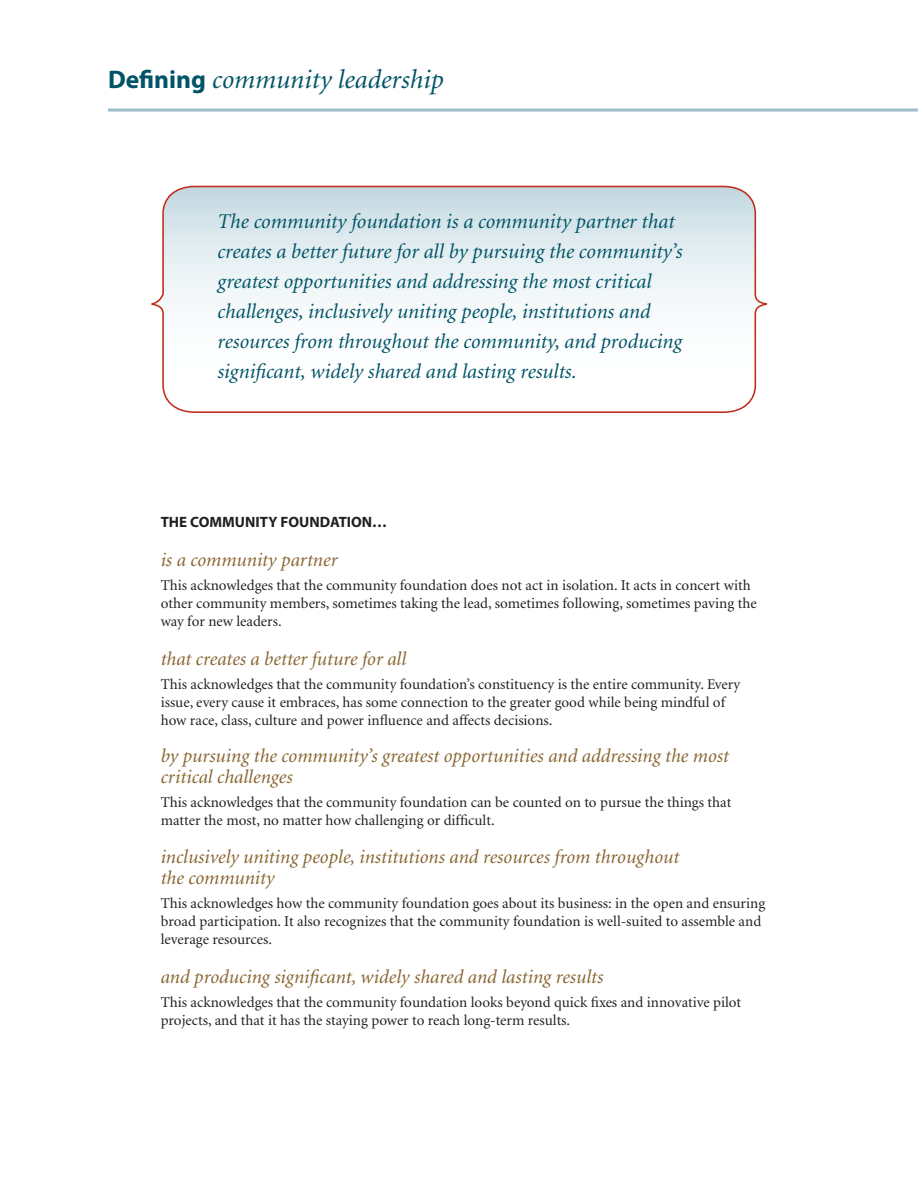
<style>
.page{position:relative;width:918px;height:1188px;background:#fff}
.page>*{position:absolute;margin:0;border:0;box-sizing:border-box;transform-origin:0 0}
.Heads_A_main{font:italic 27px "Minion";color:#005467}
.intro_text{font:italic 21px/30px "Minion";color:#005467}
.body_subs_italic{font:italic 19.5px/21px "Minion";color:#896531}
.body_txt{font:15px/18px "Minion";color:#231f20}
.Myriad_Bold_10_14_AL{font:700 15px "Myriad";color:#231f20}
.s1{font-family:"Myriad Pro";font-weight:700;font-style:normal;font-size:25.5px}
</style>
<div class="page">
<svg style="left:152px;top:186px;width:615px;height:227px"></svg>
<hr style="left:108px;top:109px;width:810px;height:3px;background:#9cbec9">
<p class="Heads_A_main" style="left:108px;top:66px;width:337px"><span class="s1">Defining</span> community leadership</p>
<p class="intro_text" style="left:218px;top:208px;width:467px">The community foundation is a community partner that creates a better future for all by pursuing the community’s greatest opportunities and addressing the most critical challenges, inclusively uniting people, institutions and resources from throughout the community, and producing significant, widely shared and lasting results.</p>
<p class="Myriad_Bold_10_14_AL" style="left:161px;top:514px;width:228px">THE COMMUNITY FOUNDATION…</p>
<p class="body_subs_italic" style="left:161px;top:550px;width:178px">is a community partner</p>
<p class="body_txt" style="left:161px;top:576px;width:597px">This acknowledges that the community foundation does not act in isolation. It acts in concert with other community members, sometimes taking the lead, sometimes following, sometimes paving the way for new leaders.</p>
<p class="body_subs_italic" style="left:161px;top:649px;width:247px">that creates a better future for all</p>
<p class="body_txt" style="left:161px;top:675px;width:581px">This acknowledges that the community foundation’s constituency is the entire community. Every issue, every cause it embraces, has some connection to the greater good while being mindful of how race, class, culture and power influence and affects decisions.</p>
<p class="body_subs_italic" style="left:161px;top:746px;width:570px">by pursuing the community’s greatest opportunities and addressing the most critical challenges</p>
<p class="body_txt" style="left:161px;top:794px;width:572px">This acknowledges that the community foundation can be counted on to pursue the things that matter the most, no matter how challenging or difficult.</p>
<p class="body_subs_italic" style="left:161px;top:847px;width:520px">inclusively uniting people, institutions and resources from throughout the community</p>
<p class="body_txt" style="left:161px;top:894px;width:606px">This acknowledges how the community foundation goes about its business: in the open and ensuring broad participation. It also recognizes that the community foundation is well-suited to assemble and leverage resources.</p>
<p class="body_subs_italic" style="left:161px;top:967px;width:444px">and producing significant, widely shared and lasting results</p>
<p class="body_txt" style="left:161px;top:993px;width:582px">This acknowledges that the community foundation looks beyond quick fixes and innovative pilot projects, and that it has the staying power to reach long-term results.</p>
</div>
